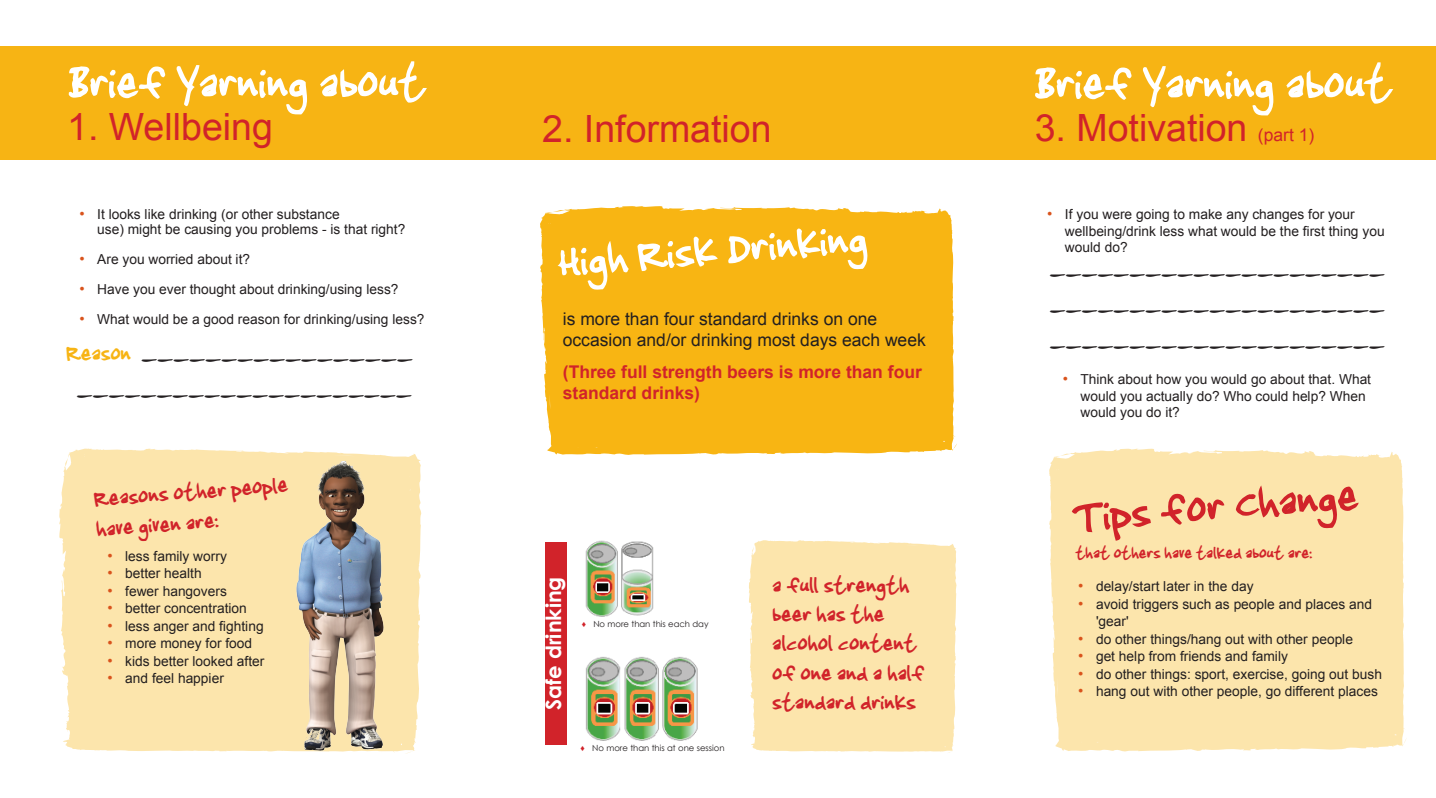
<style>
.page{position:relative;width:1436px;height:798px;background:#fff}
.page>*{position:absolute;margin:0;border:0;box-sizing:border-box;transform-origin:0 0}
.t1{font:62.5px "Jenkinsv 20";color:#fff}
.t2{font:60px "Jenkinsv 20";color:#fff}
.t3{font:60px "Jenkinsv 20";color:#d1232a}
.t4{font:37.5px "Arial";color:#d1232a}
.t5{font:30px/36px "Jenkinsv 20";color:#231f20;text-align:center}
.t6{font:30px/29.4px "Jenkinsv 20";color:#d1232a}
.t7{font:22.5px "Jenkinsv 20";color:#d1232a}
.t8{font:700 21.12px "Century Gothic";color:#fff}
.t9{font:17.5px/21px "Arial";color:#231f20}
.t10{font:700 17.5px/21px "Arial";color:#d1232a}
.t11{font:13.75px/16.5px "Arial";color:#231f20}
.t12{font:8.5px "Century Gothic";color:#231f20}
.s1{font-size:15px;color:#d9531c}
.s2{color:#f7b414}
.s3{color:#d1232a}
.s4{font-size:17.5px}
</style>
<div class="page">
<div style="left:0;top:46px;width:1435px;height:113px;background:#f7b414"></div>
<div style="left:540px;top:206px;width:417px;height:249px;background:#f8b513"></div>
<div style="left:59px;top:448px;width:363px;height:305px;background:#fce5ac"></div>
<div style="left:1049px;top:448px;width:357px;height:303px;background:#fce5ac"></div>
<div style="left:749px;top:540px;width:207px;height:213px;background:#fce5ac"></div>
<div style="left:545px;top:541px;width:21px;height:203px;background:#d1232a"></div>
<img style="left:585px;top:540px;width:68px;height:76px">
<img style="left:585px;top:656px;width:113px;height:84px">
<img style="left:292px;top:461px;width:101px;height:290px">
<h1 class="t1" style="left:67px;top:47px;width:359px">Brief Yarning about</h1>
<h3 class="t4" style="left:67px;top:102px;width:207px">1. Wellbeing</h3>
<h3 class="t4" style="left:542px;top:104px;width:231px">2. Information</h3>
<p class="t11" style="left:97px;top:207px;width:309px;line-height:15px;text-indent:-18px"><span class="s1">•</span> It looks like drinking (or other substance<br>use) might be causing you problems - is that right?</p>
<p class="t11" style="left:79px;top:251px;width:172px"><span class="s1">•</span> Are you worried about it?</p>
<p class="t11" style="left:79px;top:281px;width:320px"><span class="s1">•</span> Have you ever thought about drinking/using less?</p>
<p class="t11" style="left:79px;top:311px;width:346px"><span class="s1">•</span> What would be a good reason for drinking/using less?</p>
<h3 class="t5" style="left:66px;top:335px;width:348px"><span class="s2">Reason</span> _________________ _____________________</h3>
<h3 class="t6" style="left:93px;top:483px;width:196px;line-height:30.4px;rotate:-4deg">Reasons other people have given are:</h3>
<p class="t11" style="left:107px;top:547px;width:121px"><span class="s1">•</span> less family worry</p>
<p class="t11" style="left:107px;top:565px;width:96px"><span class="s1">•</span> better health</p>
<p class="t11" style="left:107px;top:582px;width:121px"><span class="s1">•</span> fewer hangovers</p>
<p class="t11" style="left:107px;top:600px;width:141px"><span class="s1">•</span> better concentration</p>
<p class="t11" style="left:107px;top:617px;width:158px"><span class="s1">•</span> less anger and fighting</p>
<p class="t11" style="left:107px;top:635px;width:146px"><span class="s1">•</span> more money for food</p>
<p class="t11" style="left:107px;top:652px;width:158px"><span class="s1">•</span> kids better looked after</p>
<p class="t11" style="left:107px;top:670px;width:118px"><span class="s1">•</span> and feel happier</p>
<h2 class="t2" style="left:555px;top:226px;width:311px;rotate:-4deg">High Risk Drinking</h2>
<p class="t9" style="left:562px;top:308px;width:364px">is more than four standard drinks on one occasion and/or drinking most days each week</p>
<p class="t10" style="left:562px;top:362px;width:360px">(Three full strength beers is more than four standard drinks)</p>
<h3 class="t8" style="left:537px;top:709px;width:135px;rotate:-90deg">Safe drinking</h3>
<p class="t12" style="left:581px;top:618px;width:128px"><span class="s3">♦</span> No more than this each day</p>
<p class="t12" style="left:580px;top:741px;width:145px"><span class="s3">♦</span> No more than this at one session</p>
<h3 class="t6" style="left:771px;top:570px;width:153px">a full strength beer has the alcohol content of one and a half standard drinks</h3>
<h1 class="t1" style="left:1032px;top:48px;width:359px">Brief Yarning about</h1>
<h3 class="t4" style="left:1034px;top:103px;width:281px">3. Motivation <span class="s4">(part 1)</span></h3>
<p class="t11" style="left:1064px;top:206px;width:321px;text-indent:-18px"><span class="s1">•</span> If you were going to make any changes for your wellbeing/drink less what would be the first thing you would do?</p>
<h3 class="t5" style="left:1048px;top:250px;width:337px;text-align:justify">_____________________ _____________________ _____________________</h3>
<p class="t11" style="left:1080px;top:371px;width:292px;text-indent:-18px"><span class="s1">•</span> Think about how you would go about that. What would you actually do? Who could help? When would you do it?</p>
<h2 class="t3" style="left:1068px;top:482px;width:288px;rotate:-4deg">Tips for Change</h2>
<h3 class="t7" style="left:1075px;top:540px;width:238px">that others have talked about are:</h3>
<p class="t11" style="left:1078px;top:578px;width:177px"><span class="s1">•</span> delay/start later in the day</p>
<p class="t11" style="left:1095px;top:595px;width:277px;line-height:17.5px;text-indent:-18px"><span class="s1">•</span> avoid triggers such as people and places and 'gear'</p>
<p class="t11" style="left:1078px;top:630px;width:276px"><span class="s1">•</span> do other things/hang out with other people</p>
<p class="t11" style="left:1078px;top:648px;width:211px"><span class="s1">•</span> get help from friends and family</p>
<p class="t11" style="left:1078px;top:665px;width:305px"><span class="s1">•</span> do other things: sport, exercise, going out bush</p>
<p class="t11" style="left:1078px;top:683px;width:301px"><span class="s1">•</span> hang out with other people, go different places</p>
</div>
